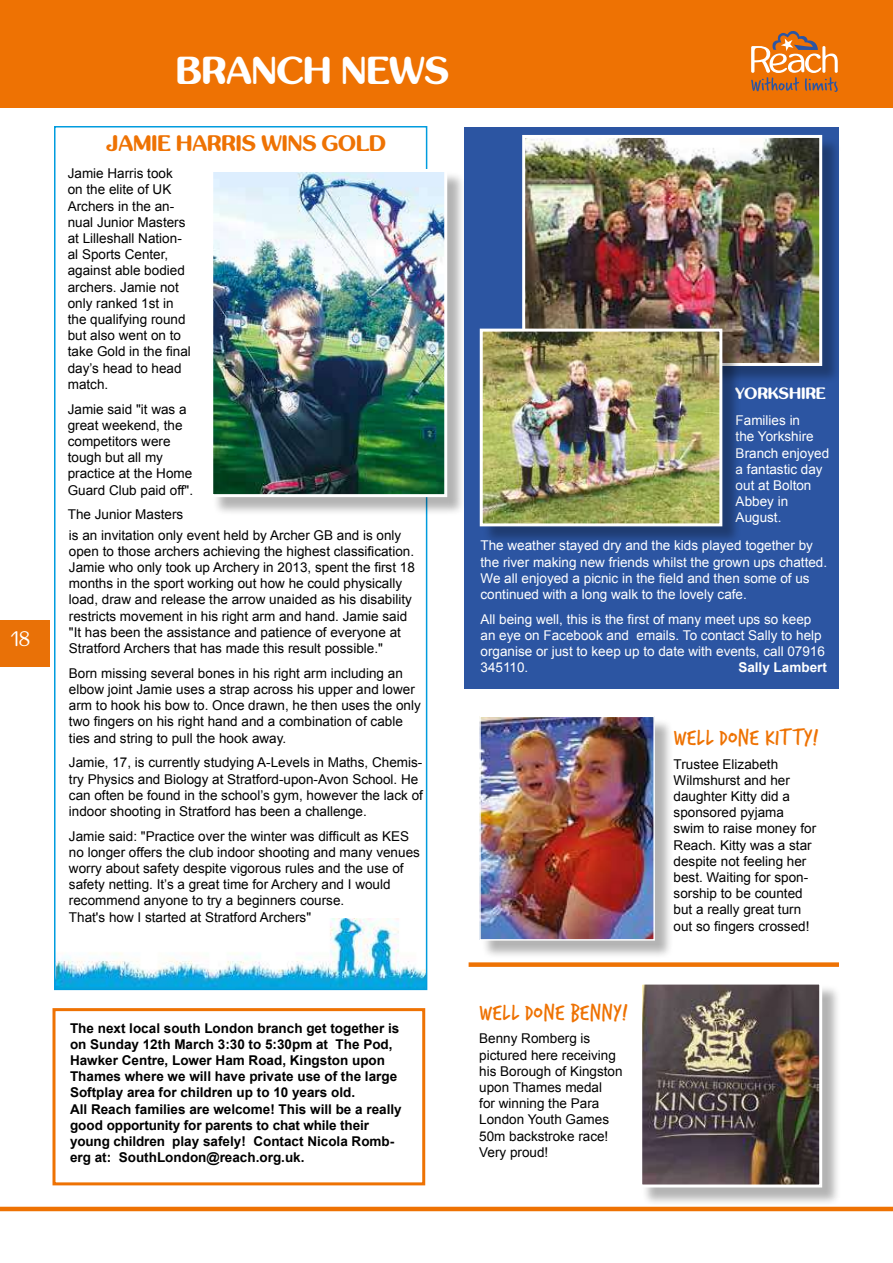
<style>
.page{position:relative;width:893px;height:1263px;background:#fff}
.page>*{position:absolute;margin:0;border:0;box-sizing:border-box;transform-origin:0 0}
.t1{font:700 39px "inglobal";color:#fff}
.t2{font:24px "Verveine W01";color:#ee7203}
.t3{font:700 22.5px "inglobal";color:#ee7203}
.t4{font:21px "inglobal";color:#fff}
.t5{font:700 16.5px "inglobal";color:#fff}
.t6{font:13.5px/16.2px "Arial";color:#000}
.t7{font:13.5px/16.2px "Arial";color:#fff}
.t8{font:700 13.5px/16.2px "Arial";color:#000}
.t9{font:700 13.5px "Arial";color:#fff}
</style>
<div class="page">
<div style="left:465px;top:127px;width:374px;height:561px;background:#2c55a2"></div>
<div style="left:52px;top:1008px;width:373px;height:177px;border:3px solid #ee7203"></div>
<img style="left:57px;top:918px;width:367px;height:69px">
<div style="left:1px;top:1px;width:892px;height:107px;background:#ee7203"></div>
<svg style="left:751px;top:31px;width:87px;height:61px"></svg>
<div style="left:641px;top:984px;width:200px;height:222px;background:#000;opacity:.3"></div>
<img style="left:643px;top:985px;width:175px;height:198px">
<div style="left:639px;top:981px;width:183px;height:206px;border:3px solid #fff"></div>
<div style="left:524px;top:137px;width:317px;height:248px;background:#000;opacity:.3"></div>
<img style="left:526px;top:139px;width:292px;height:223px">
<div style="left:522px;top:135px;width:300px;height:231px;border:3px solid #fff"></div>
<hr style="left:0;top:1207px;width:893px;height:4px;background:#ee7203">
<div style="left:212px;top:171px;width:254px;height:345px;background:#000;opacity:.3"></div>
<img style="left:214px;top:173px;width:229px;height:320px">
<div style="left:210px;top:169px;width:237px;height:328px;border:3px solid #fff"></div>
<div style="left:482px;top:331px;width:259px;height:214px;background:#000;opacity:.3"></div>
<img style="left:484px;top:333px;width:234px;height:189px">
<div style="left:480px;top:329px;width:242px;height:197px;border:3px solid #fff"></div>
<div style="left:469px;top:962px;width:370px;height:5px;background:#ee7203"></div>
<div style="left:481px;top:718px;width:193px;height:241px;background:#000;opacity:.3"></div>
<img style="left:482px;top:719px;width:170px;height:219px">
<div style="left:479px;top:716px;width:176px;height:225px;border:2px solid #fff"></div>
<div style="left:0;top:620px;width:50px;height:46px;background:#e97107"></div>
<h3 class="t4" style="left:10px;top:627px;width:21px">18</h3>
<h1 class="t1" style="left:176px;top:48px;width:275px">BRANCH NEWS</h1>
<h3 class="t3" style="left:106px;top:130px;width:281px">JAMIE HARRIS WINS GOLD</h3>
<p class="t6" style="left:68px;top:166px;width:125px">Jamie Harris took on the elite of UK<br>Archers in the an&shy;nual Junior Masters at Lilleshall Nation&shy;al Sports Center, against able bodied archers. Jamie not only ranked 1st in the qualifying round but also went on to take Gold in the final day’s head to head match.</p>
<p class="t6" style="left:68px;top:401px;width:127px">Jamie said "it was a great weekend, the competitors were tough but all my practice at the Home<br>Guard Club paid off".</p>
<p class="t6" style="left:68px;top:507px;width:117px">The Junior Masters</p>
<p class="t6" style="left:69px;top:527px;width:347px">is an invitation only event held by Archer GB and is only open to those archers achieving the highest classification.<br>Jamie who only took up Archery in 2013, spent the first 18 months in the sport working out how he could physically load, draw and release the arrow unaided as his disability restricts movement in his right arm and hand. Jamie said "It has been the assistance and patience of everyone at Stratford Archers that has made this result possible."</p>
<p class="t6" style="left:69px;top:665px;width:353px">Born missing several bones in his right arm including an elbow joint Jamie uses a strap across his upper and lower arm to hook his bow to. Once drawn, he then uses the only two fingers on his right hand and a combination of cable ties and string to pull the hook away.</p>
<p class="t6" style="left:69px;top:755px;width:355px">Jamie, 17, is currently studying A-Levels in Maths, Chemis&shy;try Physics and Biology at Stratford-upon-Avon School. He can often be found in the school’s gym, however the lack of indoor shooting in Stratford has been a challenge.</p>
<p class="t6" style="left:69px;top:828px;width:352px">Jamie said: "Practice over the winter was difficult as KES no longer offers the club indoor shooting and many venues worry about safety despite vigorous rules and the use of safety netting. It’s a great time for Archery and I would recommend anyone to try a beginners course.<br>That's how I started at Stratford Archers"</p>
<p class="t8" style="left:70px;top:1020px;width:333px">The next local south London branch get together is on Sunday 12th March 3:30 to 5:30pm at The Pod, Hawker Centre, Lower Ham Road, Kingston upon Thames where we will have private use of the large Softplay area for children up to 10 years old.<br>All Reach families are welcome! This will be a really good opportunity for parents to chat while their young children play safely! Contact Nicola Romb&shy;erg at: SouthLondon@reach.org.uk.</p>
<p class="t5" style="left:736px;top:384px;width:92px">YORKSHIRE</p>
<p class="t7" style="left:736px;top:412px;width:95px">Families in<br>the Yorkshire<br>Branch enjoyed a fantastic day out at Bolton<br>Abbey in<br>August.</p>
<p class="t7" style="left:480px;top:538px;width:348px">The weather stayed dry and the kids played together by the river making new friends whilst the grown ups chatted.<br>We all enjoyed a picnic in the field and then some of us continued with a long walk to the lovely cafe.</p>
<p class="t7" style="left:480px;top:611px;width:346px">All being well, this is the first of many meet ups so keep an eye on Facebook and emails. To contact Sally to help organise or just to keep up to date with events, call 07916<br>345110.</p>
<p class="t9" style="left:738px;top:659px;width:90px">Sally Lambert</p>
<h2 class="t2" style="left:479px;top:996px;width:150px">WELL DONE BENNY!</h2>
<p class="t6" style="left:479px;top:1031px;width:145px">Benny Romberg is pictured here receiving his Borough of Kingston upon Thames medal<br>for winning the Para<br>London Youth Games<br>50m backstroke race!<br>Very proud!</p>
<h2 class="t2" style="left:674px;top:721px;width:146px">WELL DONE KITTY!</h2>
<p class="t6" style="left:674px;top:756px;width:144px">Trustee Elizabeth<br>Wilmshurst and her daughter Kitty did a sponsored pyjama swim to raise money for<br>Reach. Kitty was a star despite not feeling her best. Waiting for spon&shy;sorship to be counted but a really great turn out so fingers crossed!</p>
</div>
